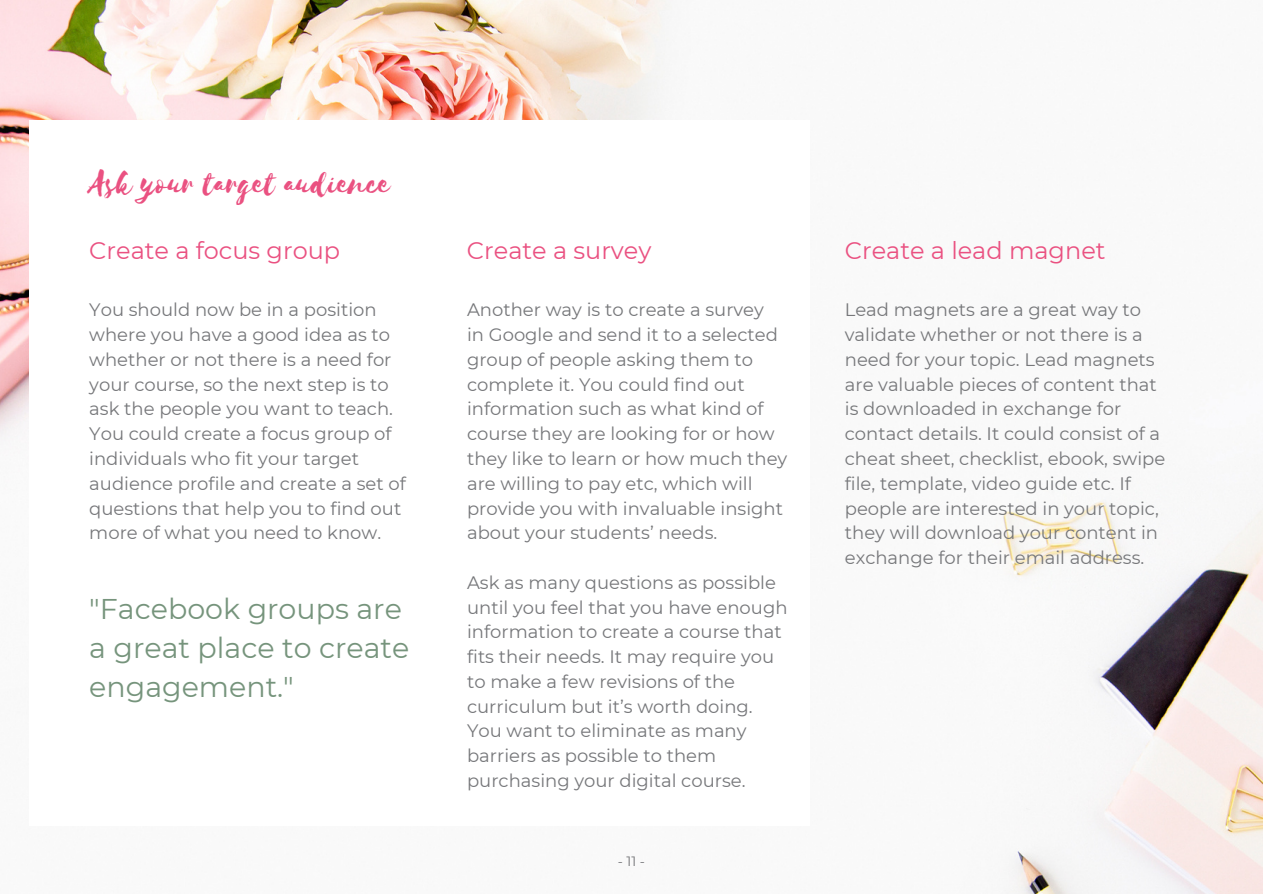
<style>
.page{position:relative;width:1263px;height:894px;background:#fff}
.page>*{position:absolute;margin:0;border:0;box-sizing:border-box;transform-origin:0 0}
.t1{font:36px "Selima";color:#ea5181}
.t2{font:28.5px/39.3px "Montserrat";color:#76947c}
.t3{font:24px "Montserrat";color:#ea5181}
.t4{font:18px/24.8px "Montserrat";color:#76777a}
.t5{font:13.5px "Montserrat";color:#76777a}
</style>
<div class="page">
<img style="left:0;top:0;width:1263px;height:893px">
<div style="left:29px;top:120px;width:781px;height:705px;background:#fff"></div>
<h4 class="t1" style="left:89px;top:164px;width:303px">Ask your target audience</h4>
<h2 class="t3" style="left:89px;top:236px;width:252px">Create a focus group</h2>
<h4 class="t3" style="left:467px;top:236px;width:186px">Create a survey</h4>
<h3 class="t4" style="left:89px;top:297px;width:318px">You should now be in a position where you have a good idea as to whether or not there is a need for your course, so the next step is to ask the people you want to teach.<br>You could create a focus group of individuals who fit your target audience profile and create a set of questions that help you to find out more of what you need to know.</h3>
<h3 class="t2" style="left:89px;top:588px;width:321px">"Facebook groups are a great place to create engagement."</h3>
<h1 class="t4" style="left:467px;top:297px;width:322px">Another way is to create a survey<br>in Google and send it to a selected group of people asking them to complete it. You could find out information such as what kind of course they are looking for or how they like to learn or how much they are willing to pay etc, which will provide you with invaluable insight about your students’ needs.</h1>
<h3 class="t4" style="left:467px;top:570px;width:322px">Ask as many questions as possible until you feel that you have enough information to create a course that fits their needs. It may require you to make a few revisions of the curriculum but it’s worth doing.<br>You want to eliminate as many barriers as possible to them purchasing your digital course.</h3>
<h4 class="t5" style="left:618px;top:852px;width:29px">-11-</h4>
<p class="t3" style="left:845px;top:236px;width:262px">Create a lead magnet</p>
<h4 class="t4" style="left:845px;top:297px;width:322px">Lead magnets are a great way to validate whether or not there is a need for your topic. Lead magnets are valuable pieces of content that is downloaded in exchange for contact details. It could consist of a cheat sheet, checklist, ebook, swipe file, template, video guide etc. If people are interested in your topic, they will download your content in exchange for their email address.</h4>
</div>
